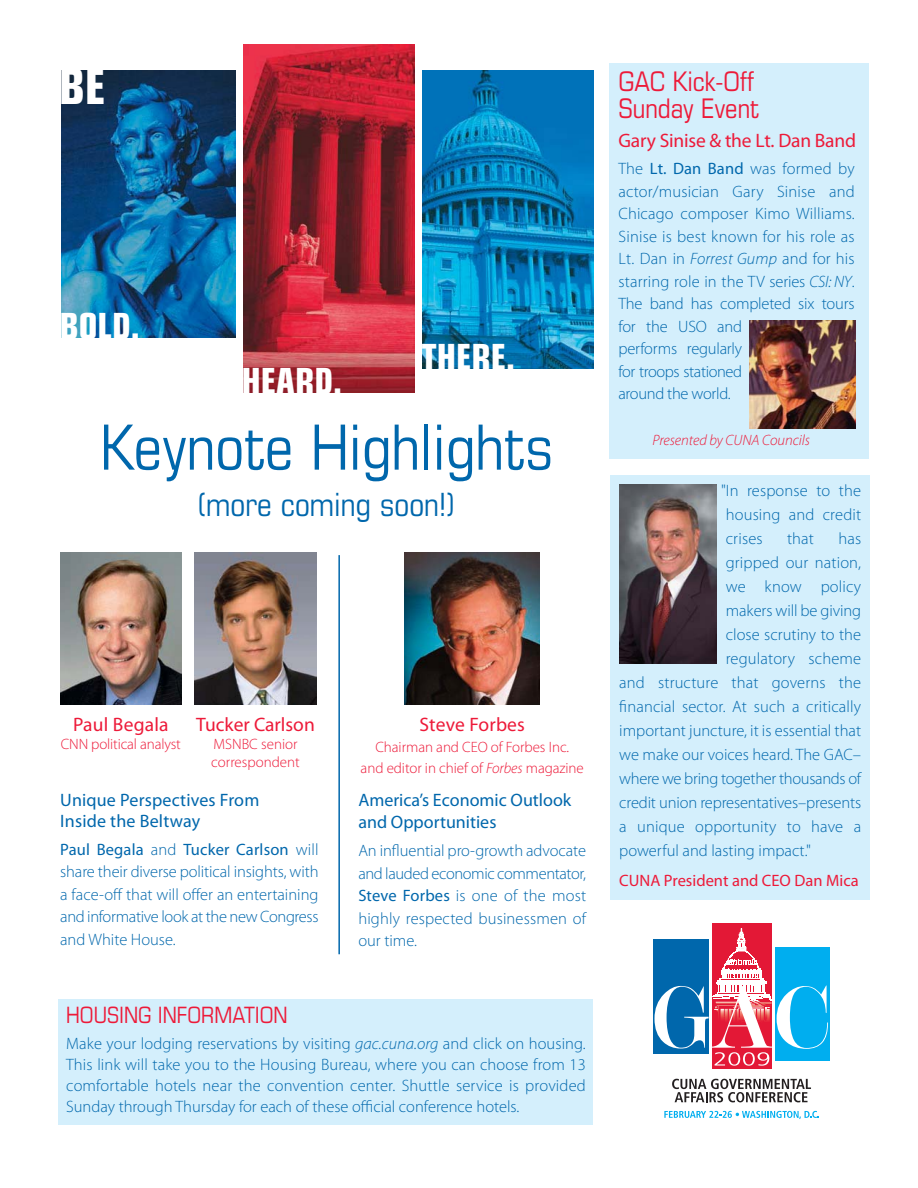
<style>
.page{position:relative;width:918px;height:1188px;background:#fff}
.page>*{position:absolute;margin:0;border:0;box-sizing:border-box;transform-origin:0 0}
.t1{font:condensed 62.25px "Eurostile";color:#0067ac}
.t2{font:700 condensed 48.9px "Eurostile";color:#fff}
.t3{font:700 condensed 36px "Eurostile";color:#fff}
.t4{font:condensed 31.95px "Eurostile";color:#0067ac}
.t5{font:condensed 27px/27px "Eurostile";color:#ed1a39}
.t6{font:condensed 22.5px "Eurostile";color:#ed1a39}
.t7{font:19.5px "Myriad Pro";color:#ed1a39}
.t8{font:18px/22.5px "Myriad Pro";color:#0067ac}
.t9{font:300 16.5px/22.5px "Myriad Pro";color:#0067ac;text-align:justify}
.t10{font:300 16.5px "Myriad Pro";letter-spacing:-.02em;color:#0067ac}
.t11{font:16.5px "Myriad Pro";color:#ed1a39}
.t12{font:300 15px/18px "Myriad Pro";letter-spacing:-.005em;color:#ed1a39}
.t13{font:italic 300 15px "Myriad Pro";letter-spacing:-.005em;color:#ed1a39}
.s1{font-weight:400}
.s2{font-style:italic}
</style>
<div class="page">
<div style="left:712px;top:923px;width:60px;height:146px;background:#e31836"></div>
<div style="left:653px;top:940px;width:56px;height:114px;background:#0067ac"></div>
<div style="left:775px;top:948px;width:55px;height:113px;background:#00aeef"></div>
<svg style="left:672px;top:1079px;width:139px;height:23px"></svg>
<svg style="left:664px;top:1111px;width:155px;height:8px"></svg>
<svg style="left:655px;top:929px;width:173px;height:137px"></svg>
<div style="left:59px;top:999px;width:534px;height:126px;background:#d4effc"></div>
<div style="left:610px;top:475px;width:260px;height:424px;background:#d4effc"></div>
<img style="left:620px;top:485px;width:97px;height:178px">
<img style="left:405px;top:553px;width:135px;height:151px">
<img style="left:60px;top:553px;width:122px;height:151px">
<img style="left:195px;top:553px;width:121px;height:151px">
<img style="left:423px;top:70px;width:170px;height:299px">
<img style="left:62px;top:70px;width:173px;height:268px">
<img style="left:244px;top:45px;width:170px;height:348px">
<hr style="left:338px;top:555px;width:2px;height:399px;background:#0067ac">
<div style="left:609px;top:63px;width:260px;height:396px;background:#d4effc"></div>
<img style="left:750px;top:321px;width:106px;height:107px">
<h2 class="t2" style="left:59px;top:69px;width:49px">BE</h2>
<h3 class="t3" style="left:59px;top:312px;width:82px">BOLD.</h3>
<h3 class="t3" style="left:242px;top:368px;width:102px">HEARD.</h3>
<h3 class="t3" style="left:422px;top:344px;width:95px">THERE.</h3>
<h1 class="t1" style="left:100px;top:425px;width:455px">Keynote Highlights</h1>
<h3 class="t4" style="left:197px;top:493px;width:260px">(more coming soon!)</h3>
<p class="t7" style="left:73px;top:717px;width:97px">Paul Begala</p>
<p class="t12" style="left:61px;top:737px;width:122px">CNN political analyst</p>
<p class="t7" style="left:196px;top:717px;width:120px">Tucker Carlson</p>
<p class="t12" style="left:211px;top:737px;width:90px">MSNBC senior correspondent</p>
<p class="t8" style="left:60px;top:791px;width:201px;line-height:21px">Unique Perspectives From<br>Inside the Beltway</p>
<p class="t9" style="left:60px;top:839px;width:260px"><span class="s1">Paul Begala</span> and <span class="s1">Tucker Carlson</span> will share their diverse political insights, with a face-off that will offer an entertaining and informative look at the new Congress and White House.</p>
<p class="t7" style="left:419px;top:717px;width:107px">Steve Forbes</p>
<p class="t12" style="left:361px;top:738px;width:225px;line-height:21px;text-align:center">Chairman and CEO of Forbes Inc.<br>and editor in chief of <span class="s2">Forbes</span> magazine</p>
<p class="t8" style="left:358px;top:790px;width:215px">America’s Economic Outlook and Opportunities</p>
<p class="t9" style="left:358px;top:841px;width:229px">An influential pro-growth advocate and lauded economic commentator, <span class="s1">Steve Forbes</span> is one of the most highly respected businessmen of our time.</p>
<h3 class="t6" style="left:66px;top:1007px;width:223px">HOUSING INFORMATION</h3>
<p class="t9" style="left:66px;top:1035px;width:521px;line-height:21px">Make your lodging reservations by visiting <span class="s2">gac.cuna.org</span> and click on housing.<br>This link will take you to the Housing Bureau, where you can choose from 13 comfortable hotels near the convention center. Shuttle service is provided Sunday through Thursday for each of these official conference hotels.</p>
<h3 class="t5" style="left:618px;top:70px;width:142px">GAC Kick-Off<br>Sunday Event</h3>
<p class="t9" style="left:618px;top:159px;width:238px;text-align:left">The <span class="s1">Lt. Dan Band</span> was formed by actor/musician Gary Sinise and<br>Chicago composer Kimo Williams.<br>Sinise is best known for his role as<br>Lt. Dan in <span class="s2">Forrest Gump</span> and for his starring role in the TV series <span class="s2">CSI: NY</span>.<br>The band has completed six tours for the USO and<br>performs regularly<br>for troops stationed<br>around the world.</p>
<p class="t7" style="left:618px;top:133px;width:239px">Gary Sinise &amp; the Lt. Dan Band</p>
<p class="t13" style="left:653px;top:435px;width:159px">Presented by CUNA Councils</p>
<p class="t9" style="left:721px;top:480px;width:142px;line-height:24px">"In response to the housing and credit crises</p>
<p class="t9" style="left:787px;top:529px;width:29px">that</p>
<p class="t9" style="left:838px;top:529px;width:24px">has</p>
<p class="t9" style="left:726px;top:553px;width:137px">gripped our nation,</p>
<p class="t9" style="left:726px;top:577px;width:137px">we know policy</p>
<p class="t9" style="left:726px;top:601px;width:137px">makers will be giving</p>
<p class="t9" style="left:726px;top:625px;width:137px">close scrutiny to the</p>
<p class="t9" style="left:726px;top:649px;width:137px">regulatory scheme</p>
<p class="t9" style="left:619px;top:673px;width:243px">and structure that governs the</p>
<p class="t9" style="left:619px;top:697px;width:243px">financial sector. At such a critically</p>
<p class="t9" style="left:619px;top:721px;width:243px">important juncture, it is essential that</p>
<p class="t9" style="left:619px;top:745px;width:243px">we make our voices heard. The GAC–</p>
<p class="t10" style="left:619px;top:772px;width:243px">where we bring together thousands of</p>
<p class="t9" style="left:619px;top:793px;width:243px">credit union representatives–presents</p>
<p class="t9" style="left:619px;top:817px;width:243px">a unique opportunity to have a</p>
<p class="t9" style="left:619px;top:841px;width:193px">powerful and lasting impact."</p>
<p class="t11" style="left:619px;top:874px;width:241px">CUNA President and CEO Dan Mica</p>
</div>
